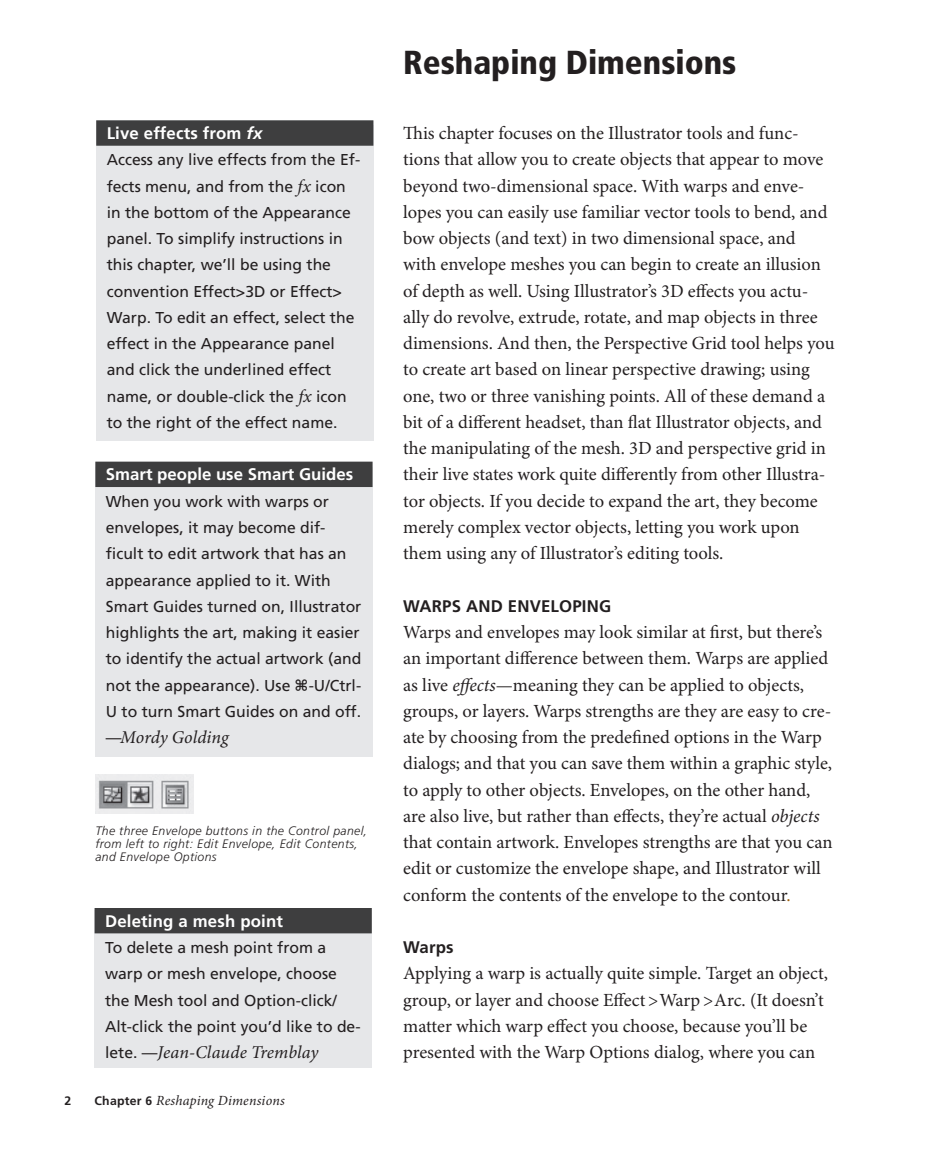
<style>
.page{position:relative;width:945px;height:1150px;background:#fff}
.page>*{position:absolute;margin:0;border:0;box-sizing:border-box;transform-origin:0 0}
.INT_TITLE{font:900 condensed 33.25px "Frutiger LT Std";color:#231f20}
.INT_Body_1st_Para{font:18.55px/26.2px "Minion Pro";letter-spacing:-.005em;color:#231f20}
.TIP_Body{font:italic 18.03px "Minion Pro";color:#231f20}
.TIP__Title{font:700 16.8px "Frutiger LT Std";letter-spacing:.01em;color:#fff}
.INT_Head{font:700 16.8px "Frutiger LT Std";letter-spacing:.01em;color:#231f20}
.INT_SubHead_w_space{font:700 16.8px "Frutiger LT Std";letter-spacing:.01em;color:#231f20}
.TIP_Body-2{font:15.75px/26.2px "Frutiger LT Std";color:#231f20}
.FOOter_Left{font:italic 14px "Minion Pro";letter-spacing:.01em;color:#231f20}
.t1{font:italic 300 12.25px/13.1px "Frutiger LT Std";letter-spacing:.03em;color:#231f20}
.t2{font:700 12.25px "Frutiger LT Std";color:#231f20}
.s1{font-style:italic}
.s2{font-family:"Minion Pro";font-style:italic;font-size:18.03px}
.s3{font-family:"Apple Pi"}
.s4{font-family:"Frutiger LT Std";font-style:normal;font-size:15.75px}
.s5{font-family:"Frutiger LT Std";font-weight:700;font-style:normal;font-size:12.25px}
.s6{color:#9f5e07}
</style>
<div class="page">
<div style="left:95px;top:468px;width:278px;height:289px;background:#e6e7e9"></div>
<div style="left:95px;top:462px;width:278px;height:25px;background:#3e3e3f"></div>
<div style="left:96px;top:125px;width:277px;height:315px;background:#e6e7e9"></div>
<div style="left:96px;top:120px;width:277px;height:26px;background:#3e3e3f"></div>
<img style="left:95px;top:774px;width:98px;height:39px">
<div style="left:95px;top:910px;width:277px;height:157px;background:#e6e7e9"></div>
<div style="left:95px;top:908px;width:277px;height:25px;background:#3e3e3f"></div>
<p class="TIP__Title" style="left:107px;top:123px;width:157px">Live effects from <span class="s1">fx</span></p>
<p class="TIP_Body-2" style="left:107px;top:147px;width:255px">Access any live effects from the Ef‑ fects menu, and from the <span class="s2">fx</span> icon in the bottom of the Appearance panel. To simplify instructions in this chapter, we’ll be using the convention Effect&gt;3D or Effect&gt;<br>Warp. To edit an effect, select the effect in the Appearance panel and click the underlined effect name, or double-click the <span class="s2">fx</span> icon to the right of the effect name.</p>
<p class="TIP__Title" style="left:106px;top:465px;width:249px">Smart people use Smart Guides</p>
<p class="TIP_Body-2" style="left:106px;top:488px;width:257px">When you work with warps or envelopes, it may become dif‑ ficult to edit artwork that has an appearance applied to it. With<br>Smart Guides turned on, Illustrator highlights the art, making it easier to identify the actual artwork (and not the appearance). Use <span class="s3">C</span>‑U/Ctrl-<br>U to turn Smart Guides on and off.</p>
<p class="TIP_Body" style="left:106px;top:726px;width:124px"><span class="s4">—</span>Mordy Golding</p>
<p class="t1" style="left:95px;top:824px;width:273px">The three Envelope buttons in the Control panel, from left to right: Edit Envelope, Edit Contents, and Envelope Options</p>
<p class="TIP__Title" style="left:105px;top:911px;width:179px">Deleting a mesh point</p>
<p class="TIP_Body-2" style="left:105px;top:934px;width:257px">To delete a mesh point from a warp or mesh envelope, choose the Mesh tool and Option-click/<br>Alt-click the point you’d like to de‑</p>
<p class="TIP_Body" style="left:105px;top:1041px;width:215px"><span class="s4">lete. —</span>Jean-Claude Tremblay</p>
<p class="t2" style="left:65px;top:1093px;width:8px">2</p>
<p class="FOOter_Left" style="left:95px;top:1092px;width:192px"><span class="s5">Chapter 6</span> Reshaping Dimensions</p>
<p class="INT_TITLE" style="left:403px;top:42px;width:335px">Reshaping Dimensions</p>
<p class="INT_Body_1st_Para" style="left:403px;top:121px;width:433px">This chapter focuses on the Illustrator tools and func&shy;tions that allow you to create objects that appear to move beyond two-dimensional space. With warps and enve&shy;lopes you can easily use familiar vector tools to bend, and bow objects (and text) in two dimensional space, and<br>with envelope meshes you can begin to create an illusion of depth as well. Using Illustrator’s 3D effects you actu&shy;ally do revolve, extrude, rotate, and map objects in three dimensions. And then, the Perspective Grid tool helps you to create art based on linear perspective drawing; using one, two or three vanishing points. All of these demand a bit of a different headset, than flat Illustrator objects, and the manipulating of the mesh. 3D and perspective grid in their live states work quite differently from other Illustra&shy;tor objects. If you decide to expand the art, they become merely complex vector objects, letting you work upon them using any of Illustrator’s editing tools.</p>
<p class="INT_Head" style="left:403px;top:596px;width:209px">WARPS AND ENVELOPING</p>
<p class="INT_Body_1st_Para" style="left:403px;top:620px;width:431px">Warps and envelopes may look similar at first, but there’s an important difference between them. Warps are applied as live <span class="s1">effects</span>—meaning they can be applied to objects, groups, or layers. Warps strengths are they are easy to cre&shy;ate by choosing from the predefined options in the Warp dialogs; and that you can save them within a graphic style, to apply to other objects. Envelopes, on the other hand, are also live, but rather than effects, they’re actual <span class="s1">objects </span>that contain artwork. Envelopes strengths are that you can edit or customize the envelope shape, and Illustrator will conform the contents of the envelope to the contour<span class="s6">.</span></p>
<p class="INT_SubHead_w_space" style="left:403px;top:937px;width:52px">Warps</p>
<p class="INT_Body_1st_Para" style="left:403px;top:961px;width:426px">Applying a warp is actually quite simple. Target an object, group, or layer and choose Effect &gt; Warp &gt; Arc. (It doesn’t matter which warp effect you choose, because you’ll be presented with the Warp Options dialog, where you can</p>
</div>
